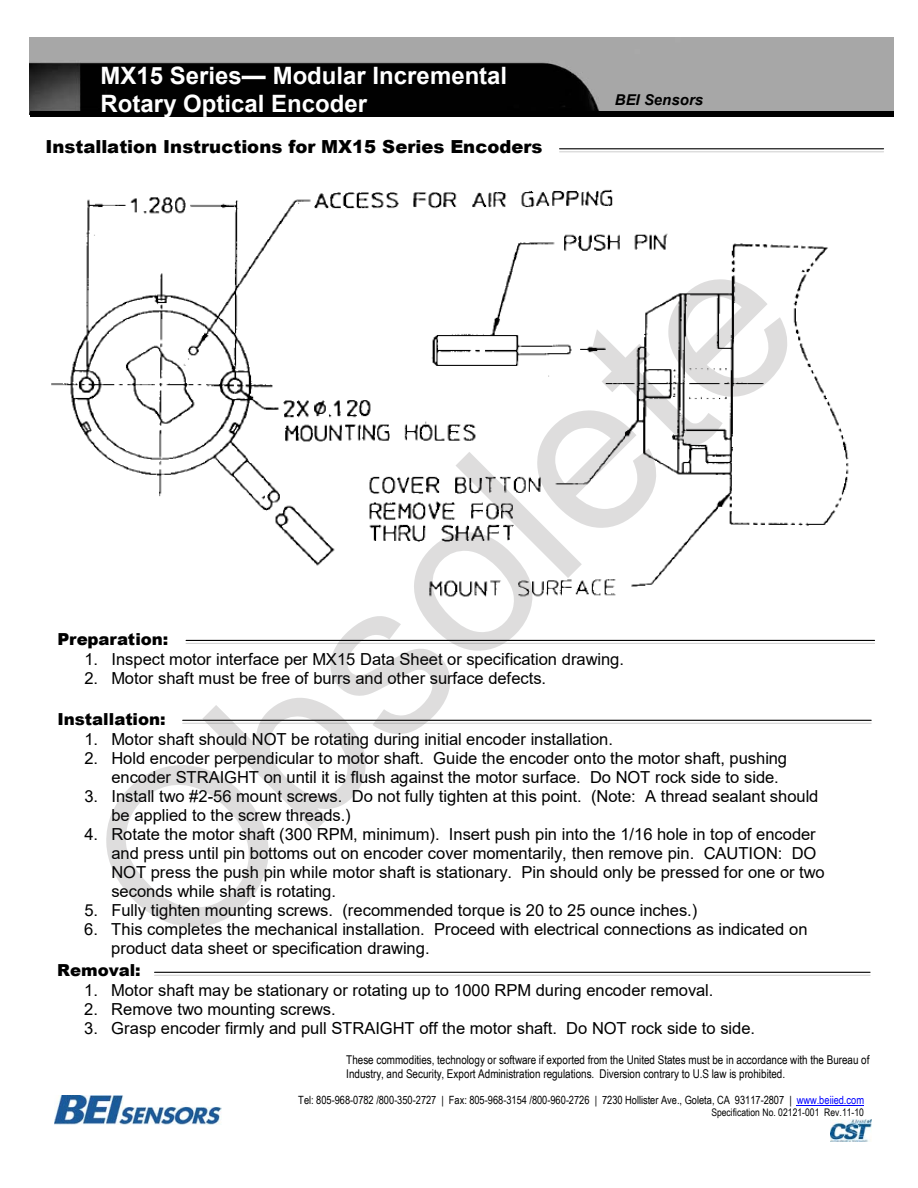
<style>
.page{position:relative;width:918px;height:1188px;background:#fff}
.page>*{position:absolute;margin:0;border:0;box-sizing:border-box;transform-origin:0 0}
.t1{font:700 24px/27.6px "Arial";color:#fff}
.t2{font:900 18px "Arial";color:#000}
.t3{font:16.5px/19px "Arial";color:#000}
.t4{font:900 16.5px "Arial";letter-spacing:-.005em;color:#000}
.t5{font:italic 700 15px "Arial";color:#000}
.t6{font:12px/14.1px "Arial Narrow";letter-spacing:-.005em;color:#000}
.t7{font:11.4px "Arial Narrow";letter-spacing:.005em;color:#000}
.t8{font:10.5px "Arial Narrow";letter-spacing:-.005em;color:#000}
.s1{color:#00f}
</style>
<div class="page">
<hr style="left:797px;top:1105px;width:67px;height:1px;background:#00f">
<img style="left:55px;top:1096px;width:166px;height:28px">
<img style="left:830px;top:1119px;width:41px;height:23px">
<img style="left:30px;top:37px;width:863px;height:75px">
<div style="left:30px;top:112px;width:864px;height:5px;background:#000"></div>
<hr style="left:560px;top:151px;width:324px;height:1px;background:#ddd">
<hr style="left:560px;top:148px;width:324px;height:1px;background:#000">
<img style="left:51px;top:189px;width:798px;height:337px">
<div style="left:330px;top:216px;width:149px;height:68px;background:#fff"></div>
<div style="left:695px;top:203px;width:40px;height:27px;background:#fff"></div>
<div style="left:803px;top:230px;width:40px;height:13px;background:#fff"></div>
<hr style="left:186px;top:643px;width:689px;height:1px;background:#d4d4d4">
<hr style="left:186px;top:640px;width:689px;height:1px;background:#000">
<hr style="left:183px;top:723px;width:688px;height:1px;background:#d9d9d9">
<hr style="left:183px;top:720px;width:688px;height:1px;background:#000">
<hr style="left:155px;top:975px;width:715px;height:1px;background:#d9d9d9">
<hr style="left:155px;top:972px;width:715px;height:1px;background:#000">
<svg style="left:106px;top:279px;width:681px;height:648px"></svg>
<h1 class="t1" style="left:101px;top:62px;width:408px">MX15 Series— Modular Incremental<br>Rotary Optical Encoder</h1>
<p class="t2" style="left:45px;top:133px;width:499px">Installation Instructions for MX15 Series Encoders</p>
<p class="t5" style="left:615px;top:90px;width:90px">BEI Sensors</p>
<p class="t4" style="left:57px;top:627px;width:113px">Preparation:</p>
<p class="t3" style="left:84px;top:650px;width:541px">1. Inspect motor interface per MX15 Data Sheet or specification drawing.</p>
<p class="t3" style="left:84px;top:669px;width:463px">2. Motor shaft must be free of burrs and other surface defects.</p>
<p class="t4" style="left:57px;top:707px;width:110px">Installation:</p>
<p class="t3" style="left:84px;top:730px;width:530px">1. Motor shaft should NOT be rotating during initial encoder installation.</p>
<p class="t3" style="left:111px;top:749px;width:677px;text-indent:-27px">2. Hold encoder perpendicular to motor shaft. Guide the encoder onto the motor shaft, pushing encoder STRAIGHT on until it is flush against the motor surface. Do NOT rock side to side.</p>
<p class="t3" style="left:111px;top:787px;width:709px;text-indent:-27px">3. Install two #2-56 mount screws. Do not fully tighten at this point. (Note: A thread sealant should be applied to the screw threads.)</p>
<p class="t3" style="left:111px;top:825px;width:715px;text-indent:-27px">4. Rotate the motor shaft (300 RPM, minimum). Insert push pin into the 1/16 hole in top of encoder and press until pin bottoms out on encoder cover momentarily, then remove pin. CAUTION: DO NOT press the push pin while motor shaft is stationary. Pin should only be pressed for one or two seconds while shaft is rotating.</p>
<p class="t3" style="left:84px;top:901px;width:615px">5. Fully tighten mounting screws. (recommended torque is 20 to 25 ounce inches.)</p>
<p class="t3" style="left:111px;top:920px;width:698px;text-indent:-27px">6. This completes the mechanical installation. Proceed with electrical connections as indicated on product data sheet or specification drawing.</p>
<p class="t4" style="left:57px;top:958px;width:85px">Removal:</p>
<p class="t3" style="left:84px;top:981px;width:631px">1. Motor shaft may be stationary or rotating up to 1000 RPM during encoder removal.</p>
<p class="t3" style="left:84px;top:1000px;width:253px">2. Remove two mounting screws.</p>
<p class="t3" style="left:84px;top:1019px;width:672px">3. Grasp encoder firmly and pull STRAIGHT off the motor shaft. Do NOT rock side to side.</p>
<p class="t6" style="left:346px;top:1053px;width:525px">These commodities, technology or software if exported from the United States must be in accordance with the Bureau of<br>Industry, and Security, Export Administration regulations. Diversion contrary to U.S law is prohibited.</p>
<p class="t7" style="left:298px;top:1091px;width:567px">Tel: 805-968-0782 /800-350-2727 | Fax: 805-968-3154 /800-960-2726 | 7230 Hollister Ave., Goleta, CA 93117-2807 | <span class="s1">www.beiied.com</span></p>
<p class="t8" style="left:711px;top:1105px;width:154px">Specification No. 02121-001 Rev.11-10</p>
</div>
